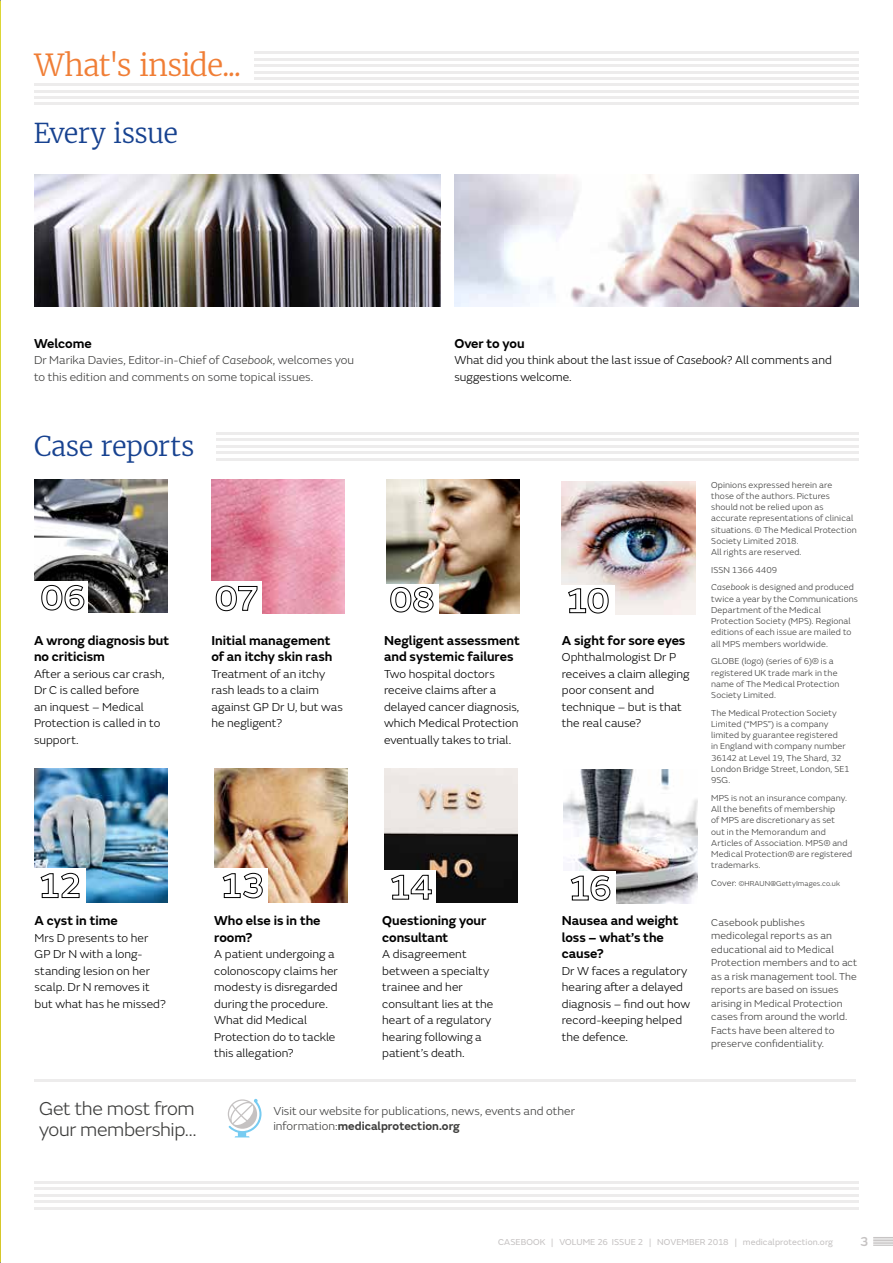
<style>
.page{position:relative;width:893px;height:1263px;background:#fff}
.page>*{position:absolute;margin:0;border:0;box-sizing:border-box;transform-origin:0 0}
.t1{font:300 30px "Merriweather";letter-spacing:-.035em;color:#f07e36}
.Contents_heading{font:300 27px "Merriweather";letter-spacing:-.02em;color:#174290}
.SUB_Standfirst_quote{font:300 19.5px/21px "FS Emeric";letter-spacing:-.02em;color:#3c3c3b}
.Case_Report_titles{font:600 13.5px/16.5px "FS Emeric";color:#000}
.t2{font:500 13.5px "FS Emeric";color:#c5c2c2}
.Case_Report_titles-2{font:300 12px/16.5px "FS Emeric";letter-spacing:.005em;color:#000}
.Case_Report_titles-3{font:300 12px/16.5px "FS Emeric";color:#3c3c3b}
.Small_print{font:300 12px/15px "FS Emeric";letter-spacing:.005em;color:#3c3c3b}
.Small_print-2{font:300 10.5px/13.5px "FS Emeric";letter-spacing:.01em;color:#3c3c3b}
.Small_print-3{font:300 9px/11.2px "FS Emeric";letter-spacing:.01em;color:#3c3c3b}
.t3{font:9px "FS Emeric";letter-spacing:.01em;color:#c5c2c2}
.Small_print-4{font:300 7.5px "FS Emeric";letter-spacing:.01em;color:#3c3c3b}
.s1{font-style:italic}
.s2{font-size:9px}
.s3{font-weight:600}
</style>
<div class="page">
<hr style="left:0;top:0;width:1px;height:750px;background:#d9d536">
<hr style="left:0;top:750px;width:1px;height:513px;background:#d7cb2d">
<svg style="left:873px;top:1237px;width:20px;height:9px"></svg>
<img style="left:211px;top:480px;width:134px;height:133px">
<img style="left:34px;top:479px;width:133px;height:134px">
<img style="left:34px;top:175px;width:406px;height:132px">
<img style="left:454px;top:175px;width:405px;height:132px">
<div style="left:24px;top:581px;width:64px;height:34px;background:#fff"></div>
<svg style="left:228px;top:1099px;width:33px;height:38px"></svg>
<hr style="left:255px;top:64px;width:604px;height:3px;background:#edecec">
<hr style="left:255px;top:58px;width:604px;height:3px;background:#edecec">
<hr style="left:255px;top:51px;width:604px;height:3px;background:#edecec">
<hr style="left:255px;top:71px;width:604px;height:3px;background:#edecec">
<hr style="left:255px;top:77px;width:604px;height:3px;background:#edecec">
<hr style="left:34px;top:83px;width:825px;height:3px;background:#edecec">
<hr style="left:34px;top:90px;width:825px;height:3px;background:#edecec">
<hr style="left:34px;top:96px;width:825px;height:3px;background:#edecec">
<hr style="left:34px;top:102px;width:825px;height:3px;background:#edecec">
<img style="left:35px;top:769px;width:133px;height:133px">
<img style="left:214px;top:769px;width:134px;height:133px">
<img style="left:386px;top:480px;width:134px;height:133px">
<img style="left:384px;top:769px;width:134px;height:133px">
<img style="left:564px;top:770px;width:133px;height:133px">
<img style="left:562px;top:481px;width:133px;height:133px">
<svg style="left:41px;top:585px;width:43px;height:25px"></svg>
<div style="left:208px;top:581px;width:54px;height:35px;background:#fff"></div>
<div style="left:385px;top:584px;width:54px;height:34px;background:#fff"></div>
<div style="left:561px;top:585px;width:54px;height:34px;background:#fff"></div>
<svg style="left:216px;top:586px;width:41px;height:25px"></svg>
<svg style="left:390px;top:587px;width:43px;height:25px"></svg>
<svg style="left:568px;top:588px;width:41px;height:25px"></svg>
<div style="left:32px;top:869px;width:54px;height:34px;background:#fff"></div>
<svg style="left:41px;top:873px;width:38px;height:25px"></svg>
<div style="left:214px;top:869px;width:54px;height:34px;background:#fff"></div>
<svg style="left:223px;top:873px;width:40px;height:25px"></svg>
<div style="left:382px;top:870px;width:54px;height:35px;background:#fff"></div>
<div style="left:562px;top:871px;width:54px;height:35px;background:#fff"></div>
<svg style="left:391px;top:875px;width:41px;height:24px"></svg>
<svg style="left:571px;top:875px;width:39px;height:26px"></svg>
<hr style="left:35px;top:1078px;width:821px;height:3px;background:#edecec">
<hr style="left:34px;top:1181px;width:825px;height:3px;background:#edecec">
<hr style="left:34px;top:1187px;width:825px;height:3px;background:#edecec">
<hr style="left:34px;top:1194px;width:825px;height:3px;background:#edecec">
<hr style="left:34px;top:1200px;width:825px;height:3px;background:#edecec">
<hr style="left:34px;top:1206px;width:825px;height:3px;background:#edecec">
<hr style="left:216px;top:432px;width:643px;height:3px;background:#edecec">
<hr style="left:216px;top:438px;width:643px;height:3px;background:#edecec">
<hr style="left:216px;top:445px;width:643px;height:3px;background:#edecec">
<hr style="left:216px;top:451px;width:643px;height:3px;background:#edecec">
<hr style="left:216px;top:458px;width:643px;height:3px;background:#edecec">
<p class="t1" style="left:34px;top:45px;width:208px">What's inside...</p>
<p class="Contents_heading" style="left:34px;top:115px;width:146px">Every issue</p>
<p class="Case_Report_titles" style="left:34px;top:334px;width:59px">Welcome</p>
<p class="Case_Report_titles-3" style="left:34px;top:351px;width:322px">Dr Marika Davies, Editor-in-Chief of <span class="s1">Casebook</span>, welcomes you to this edition and comments on some topical issues.</p>
<p class="Contents_heading" style="left:34px;top:428px;width:162px">Case reports</p>
<p class="Case_Report_titles" style="left:34px;top:631px;width:137px">A wrong diagnosis but no criticism</p>
<p class="Case_Report_titles-2" style="left:34px;top:665px;width:132px">After a serious car crash,<br>Dr C is called before<br>an inquest – Medical<br>Protection is called in to support.</p>
<p class="Case_Report_titles" style="left:211px;top:631px;width:123px">Initial management of an itchy skin rash</p>
<p class="Case_Report_titles-2" style="left:211px;top:665px;width:133px">Treatment of an itchy rash leads to a claim against GP Dr U, but was he negligent?</p>
<p class="Case_Report_titles" style="left:35px;top:911px;width:85px">A cyst in time</p>
<p class="Case_Report_titles-2" style="left:35px;top:929px;width:133px">Mrs D presents to her<br>GP Dr N with a long&shy;standing lesion on her scalp. Dr N removes it but what has he missed?</p>
<p class="Case_Report_titles" style="left:214px;top:911px;width:108px">Who else is in the room?</p>
<p class="Case_Report_titles-2" style="left:214px;top:945px;width:125px">A patient undergoing a colonoscopy claims her modesty is disregarded during the procedure.<br>What did Medical<br>Protection do to tackle this allegation?</p>
<p class="Case_Report_titles" style="left:454px;top:334px;width:72px">Over to you</p>
<p class="Case_Report_titles-2" style="left:454px;top:351px;width:379px">What did you think about the last issue of <span class="s1">Casebook</span>? All comments and suggestions welcome.</p>
<p class="Case_Report_titles" style="left:384px;top:631px;width:137px">Negligent assessment and systemic failures</p>
<p class="Case_Report_titles-2" style="left:384px;top:665px;width:137px">Two hospital doctors receive claims after a delayed cancer diagnosis, which Medical Protection eventually takes to trial.</p>
<p class="Case_Report_titles" style="left:382px;top:911px;width:106px">Questioning your consultant</p>
<p class="Case_Report_titles-2" style="left:382px;top:945px;width:113px">A disagreement between a specialty trainee and her consultant lies at the heart of a regulatory hearing following a patient’s death.</p>
<p class="Case_Report_titles" style="left:562px;top:631px;width:125px">A sight for sore eyes</p>
<p class="Case_Report_titles-2" style="left:562px;top:648px;width:129px">Ophthalmologist Dr P receives a claim alleging poor consent and technique – but is that the real cause?</p>
<p class="Case_Report_titles" style="left:562px;top:911px;width:118px">Nausea and weight loss – what’s the cause?</p>
<p class="Case_Report_titles-2" style="left:562px;top:962px;width:130px">Dr W faces a regulatory hearing after a delayed diagnosis – find out how record-keeping helped the defence.</p>
<p class="Small_print-3" style="left:711px;top:479px;width:147px">Opinions expressed herein are those of the authors. Pictures should not be relied upon as accurate representations of clinical situations. © The Medical Protection<br>Society Limited 2018.<br>All rights are reserved.</p>
<p class="Small_print-3" style="left:711px;top:564px;width:68px">ISSN 1366 4409</p>
<p class="Small_print-3" style="left:711px;top:581px;width:148px"><span class="s1">Casebook</span> is designed and produced twice a year by the Communications<br>Department of the Medical<br>Protection Society (MPS). Regional editions of each issue are mailed to all MPS members worldwide.</p>
<p class="Small_print-3" style="left:711px;top:655px;width:130px">GLOBE (logo) (series of 6)® is a registered UK trade mark in the name of The Medical Protection<br>Society Limited.</p>
<p class="Small_print-3" style="left:711px;top:707px;width:140px">The Medical Protection Society<br>Limited (“MPS”) is a company limited by guarantee registered<br>in England with company number<br>36142 at Level 19, The Shard, 32<br>London Bridge Street, London, SE1<br>9SG.</p>
<p class="Small_print-3" style="left:711px;top:792px;width:143px">MPS is not an insurance company.<br>All the benefits of membership<br>of MPS are discretionary as set<br>out in the Memorandum and<br>Articles of Association. MPS® and<br>Medical Protection® are registered trademarks.</p>
<p class="Small_print-4" style="left:711px;top:878px;width:130px"><span class="s2">Cover:</span> ©HRAUN@GettyImages.co.uk</p>
<p class="Small_print-2" style="left:711px;top:915px;width:148px">Casebook publishes medicolegal reports as an educational aid to Medical<br>Protection members and to act as a risk management tool. The reports are based on issues arising in Medical Protection cases from around the world.<br>Facts have been altered to preserve confidentiality.</p>
<p class="SUB_Standfirst_quote" style="left:39px;top:1097px;width:159px">Get the most from your membership…</p>
<p class="Small_print" style="left:273px;top:1103px;width:303px">Visit our website for publications, news, events and other information:<span class="s3">medicalprotection.org</span></p>
<p class="t3" style="left:498px;top:1236px;width:337px">CASEBOOK | VOLUME 26 ISSUE 2 | NOVEMBER 2018 | medicalprotection.org</p>
<p class="t2" style="left:860px;top:1231px;width:10px">3</p>
</div>
